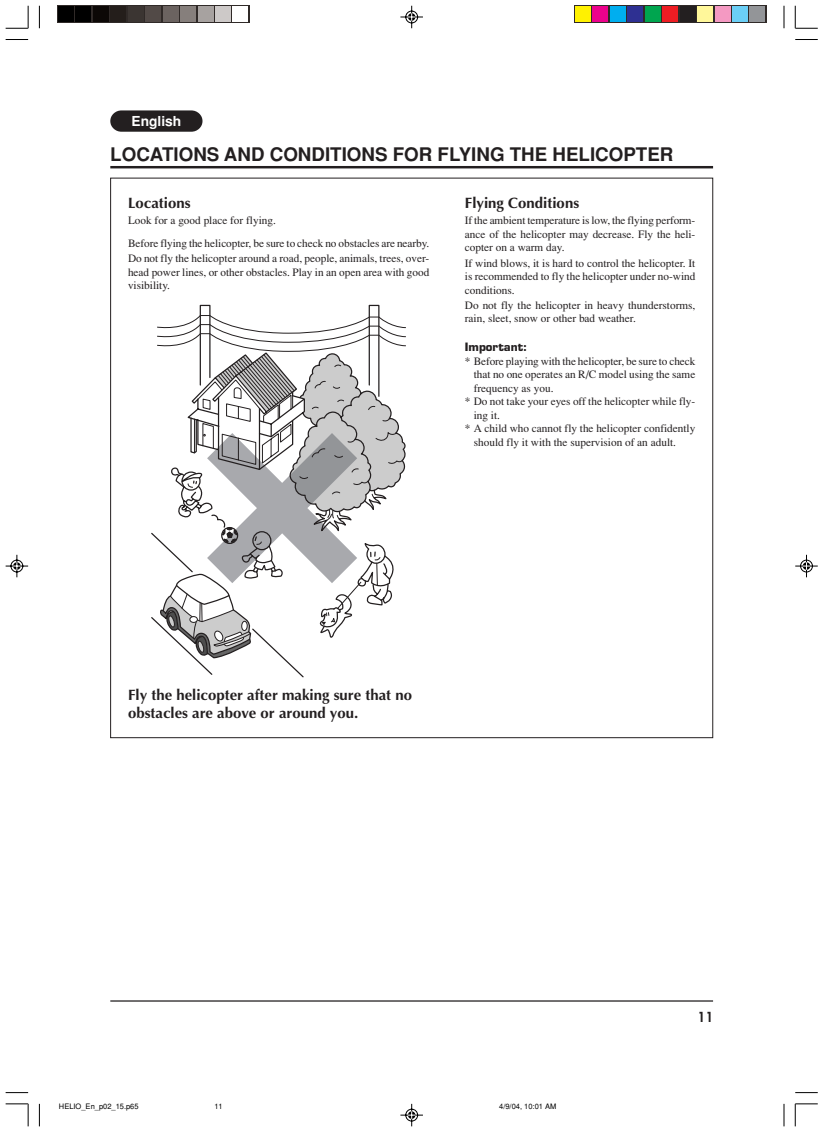
<style>
.page{position:relative;width:823px;height:1132px;background:#fff}
.page>*{position:absolute;margin:0;border:0;box-sizing:border-box;transform-origin:0 0}
.t1{font:700 18.75px "Helvetica";color:#231f20}
.t2{font:700 15px/18px "Optima";color:#231f20}
.t3{font:700 13.75px "Helvetica";color:#fff}
.t4{font:600 13.75px "Avant Garde";color:#231f20}
.t5{font:11.25px/13.5px "Times";color:#231f20;text-align:justify}
.t6{font:700 11.25px "Eurostile";color:#231f20}
.t7{font:7.5px "Helvetica";color:#000}
</style>
<div class="page">
<svg style="left:110px;top:110px;width:92px;height:22px;background:#353132"></svg>
<hr style="left:110px;top:1000px;width:603px;height:1px;background:#231f20">
<hr style="left:110px;top:166px;width:603px;height:2px;background:#231f20">
<svg style="left:151px;top:304px;width:255px;height:373px"></svg>
<svg style="left:795px;top:39px;width:22px;height:1px"></svg>
<svg style="left:795px;top:1092px;width:22px;height:1px"></svg>
<svg style="left:6px;top:39px;width:22px;height:1px"></svg>
<svg style="left:6px;top:1092px;width:22px;height:1px"></svg>
<svg style="left:783px;top:6px;width:1px;height:22px"></svg>
<svg style="left:794px;top:6px;width:23px;height:23px"></svg>
<svg style="left:783px;top:1103px;width:1px;height:23px"></svg>
<svg style="left:794px;top:1103px;width:23px;height:23px"></svg>
<svg style="left:39px;top:6px;width:1px;height:22px"></svg>
<svg style="left:6px;top:6px;width:23px;height:23px"></svg>
<svg style="left:39px;top:1103px;width:1px;height:23px"></svg>
<svg style="left:6px;top:1103px;width:23px;height:23px"></svg>
<svg style="left:5px;top:554px;width:24px;height:24px"></svg>
<svg style="left:400px;top:5px;width:23px;height:24px"></svg>
<svg style="left:795px;top:554px;width:23px;height:24px"></svg>
<svg style="left:400px;top:1103px;width:23px;height:23px"></svg>
<svg style="left:57px;top:5px;width:192px;height:18px"></svg>
<div style="left:58px;top:6px;width:15px;height:15px;background:#000"></div>
<div style="left:76px;top:6px;width:15px;height:15px;background:#000"></div>
<div style="left:93px;top:6px;width:15px;height:15px;background:#0c0806"></div>
<div style="left:110px;top:6px;width:16px;height:15px;background:#241e1b"></div>
<div style="left:128px;top:6px;width:15px;height:15px;background:#3b3532"></div>
<div style="left:145px;top:6px;width:15px;height:15px;background:#524a47"></div>
<div style="left:163px;top:6px;width:15px;height:15px;background:#6b6360"></div>
<div style="left:180px;top:6px;width:15px;height:15px;background:#867f7c"></div>
<div style="left:198px;top:6px;width:15px;height:15px;background:#a7a2a0"></div>
<div style="left:215px;top:6px;width:15px;height:15px;background:#cdc9c8"></div>
<div style="left:233px;top:6px;width:15px;height:15px;background:#fff"></div>
<svg style="left:574px;top:5px;width:192px;height:18px"></svg>
<div style="left:575px;top:6px;width:15px;height:15px;background:#fff101"></div>
<div style="left:592px;top:6px;width:15px;height:15px;background:#ed028c"></div>
<div style="left:610px;top:6px;width:15px;height:15px;background:#00aeef"></div>
<div style="left:627px;top:6px;width:15px;height:15px;background:#2e3092"></div>
<div style="left:645px;top:6px;width:15px;height:15px;background:#00a54f"></div>
<div style="left:662px;top:6px;width:15px;height:15px;background:#ee1d23"></div>
<div style="left:680px;top:6px;width:15px;height:15px;background:#231f20"></div>
<div style="left:697px;top:6px;width:15px;height:15px;background:#fff79a"></div>
<div style="left:715px;top:6px;width:15px;height:15px;background:#f499c2"></div>
<div style="left:732px;top:6px;width:15px;height:15px;background:#6bcff6"></div>
<div style="left:749px;top:6px;width:16px;height:15px;background:#939598"></div>
<p class="t3" style="left:131px;top:116px;width:51px">English</p>
<h1 class="t1" style="left:110px;top:147px;width:564px">LOCATIONS AND CONDITIONS FOR FLYING THE HELICOPTER</h1>
<h2 class="t2" style="left:128px;top:195px;width:64px">Locations</h2>
<p class="t5" style="left:128px;top:210px;width:303px;line-height:22.8px">Look for a good place for flying.<br>Before flying the helicopter, be sure to check no obstacles are nearby.</p>
<p class="t5" style="left:128px;top:253px;width:303px">Do not fly the helicopter around a road, people, animals, trees, over&shy;head power lines, or other obstacles. Play in an open area with good visibility.</p>
<h2 class="t2" style="left:465px;top:195px;width:116px">Flying Conditions</h2>
<p class="t5" style="left:465px;top:215px;width:232px">If the ambient temperature is low, the flying perform&shy;ance of the helicopter may decrease. Fly the heli&shy;copter on a warm day.</p>
<p class="t5" style="left:465px;top:257px;width:232px">If wind blows, it is hard to control the helicopter. It is recommended to fly the helicopter under no-wind conditions.</p>
<p class="t5" style="left:465px;top:299px;width:232px">Do not fly the helicopter in heavy thunderstorms, rain, sleet, snow or other bad weather.</p>
<p class="t6" style="left:465px;top:343px;width:64px">Important:</p>
<p class="t5" style="left:465px;top:355px;width:232px">* Before playing with the helicopter, be sure to check</p>
<p class="t5" style="left:473px;top:369px;width:223px">that no one operates an R/C model using the same</p>
<p class="t5" style="left:473px;top:382px;width:81px">frequency as you.</p>
<p class="t5" style="left:465px;top:396px;width:232px">* Do not take your eyes off the helicopter while fly-</p>
<p class="t5" style="left:473px;top:409px;width:28px">ing it.</p>
<p class="t5" style="left:465px;top:423px;width:232px">* A child who cannot fly the helicopter confidently</p>
<p class="t5" style="left:473px;top:436px;width:204px">should fly it with the supervision of an adult.</p>
<h2 class="t2" style="left:128px;top:687px;width:285px">Fly the helicopter after making sure that no obstacles are above or around you.</h2>
<p class="t7" style="left:59px;top:1103px;width:81px">HELIO_En_p02_15.p65</p>
<p class="t7" style="left:214px;top:1103px;width:10px">11</p>
<p class="t7" style="left:499px;top:1103px;width:59px">4/9/04, 10:01 AM</p>
<p class="t4" style="left:697px;top:1011px;width:17px">11</p>
</div>
